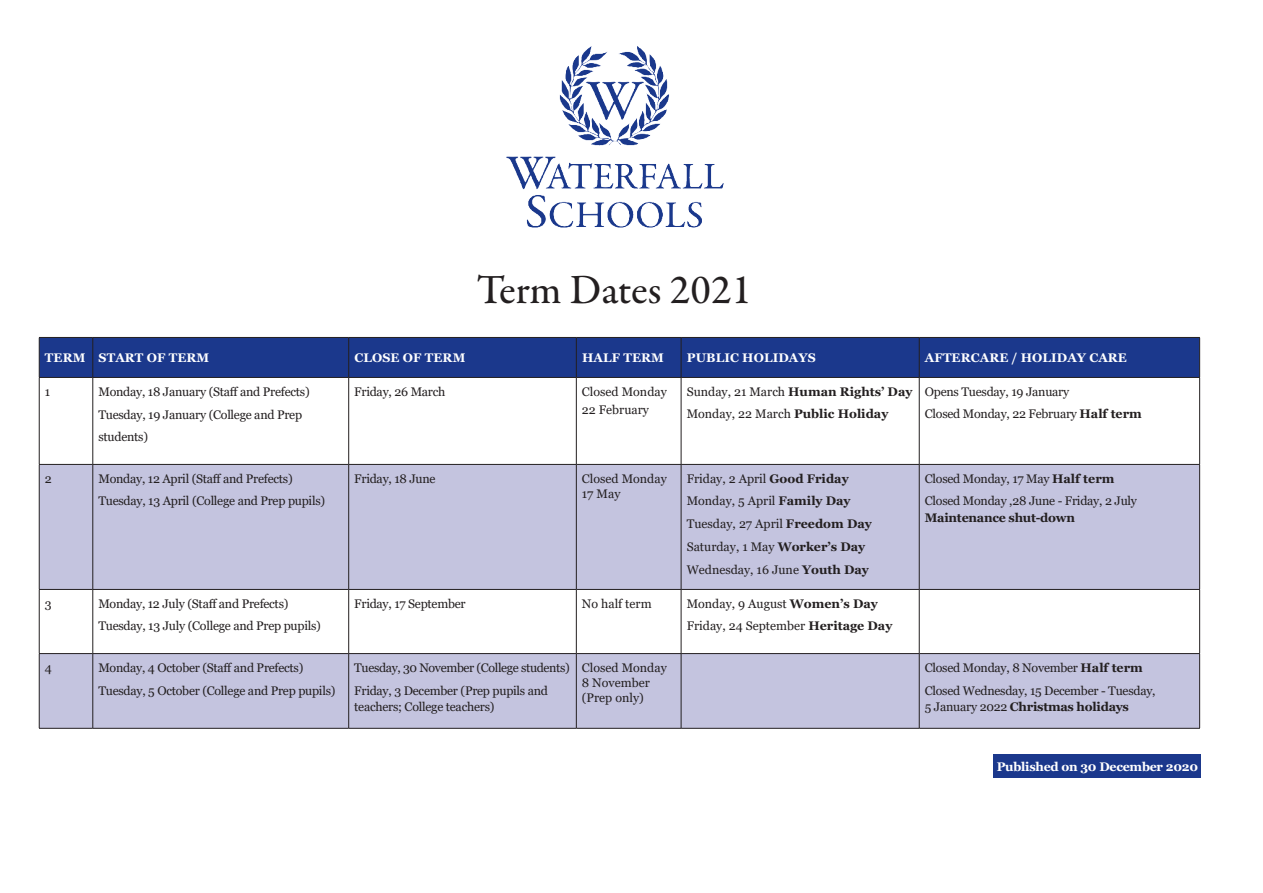
<style>
.page{position:relative;width:1263px;height:893px;background:#fff}
.page>*{position:absolute;margin:0;border:0;box-sizing:border-box;transform-origin:0 0}
.t1{font:500 42px "Garamond Premr Pro";letter-spacing:-.005em;color:#231f20}
.t2{font:12.45px/22.8px "Georgia";letter-spacing:-.02em;color:#231f20}
.t3{font:12.45px/22.8px "Georgia";color:#231f20}
.t4{font:700 12.45px "Georgia";letter-spacing:.01em;color:#fff}
.t5{font:700 12.45px "Georgia";letter-spacing:-.02em;color:#231f20}
.t6{font:700 12.45px "Georgia";letter-spacing:-.02em;color:#fff}
.s1{font-weight:700}
.s2{font-weight:400}
</style>
<div class="page">
<div style="left:40px;top:338px;width:1159px;height:39px;background:#1b388c"></div>
<svg style="left:40px;top:465px;width:1159px;height:263px;fill:#c4c4df"></svg>
<hr style="left:39px;top:337px;width:54px;height:1px;background:#231f20">
<hr style="left:39px;top:338px;width:1px;height:39px;background:#231f20">
<hr style="left:93px;top:337px;width:256px;height:1px;background:#231f20">
<hr style="left:93px;top:338px;width:1px;height:39px;background:#231f20">
<hr style="left:349px;top:337px;width:227px;height:1px;background:#231f20">
<hr style="left:348px;top:338px;width:1px;height:39px;background:#231f20">
<hr style="left:576px;top:337px;width:105px;height:1px;background:#231f20">
<hr style="left:576px;top:338px;width:1px;height:39px;background:#231f20">
<hr style="left:681px;top:337px;width:238px;height:1px;background:#231f20">
<hr style="left:681px;top:338px;width:1px;height:39px;background:#231f20">
<hr style="left:919px;top:337px;width:281px;height:1px;background:#231f20">
<hr style="left:919px;top:338px;width:1px;height:39px;background:#231f20">
<hr style="left:1199px;top:338px;width:1px;height:39px;background:#231f20">
<hr style="left:39px;top:377px;width:54px;height:1px;background:#231f20">
<hr style="left:39px;top:378px;width:1px;height:86px;background:#231f20">
<hr style="left:93px;top:377px;width:256px;height:1px;background:#231f20">
<hr style="left:93px;top:378px;width:1px;height:86px;background:#231f20">
<hr style="left:349px;top:377px;width:227px;height:1px;background:#231f20">
<hr style="left:348px;top:378px;width:1px;height:86px;background:#231f20">
<hr style="left:576px;top:377px;width:105px;height:1px;background:#231f20">
<hr style="left:576px;top:378px;width:1px;height:86px;background:#231f20">
<hr style="left:681px;top:377px;width:238px;height:1px;background:#231f20">
<hr style="left:681px;top:378px;width:1px;height:86px;background:#231f20">
<hr style="left:919px;top:377px;width:281px;height:1px;background:#231f20">
<hr style="left:919px;top:378px;width:1px;height:86px;background:#231f20">
<hr style="left:1199px;top:378px;width:1px;height:86px;background:#231f20">
<hr style="left:39px;top:464px;width:54px;height:1px;background:#231f20">
<hr style="left:39px;top:465px;width:1px;height:124px;background:#231f20">
<hr style="left:93px;top:464px;width:256px;height:1px;background:#231f20">
<hr style="left:93px;top:465px;width:1px;height:124px;background:#231f20">
<hr style="left:349px;top:464px;width:227px;height:1px;background:#231f20">
<hr style="left:348px;top:465px;width:1px;height:124px;background:#231f20">
<hr style="left:576px;top:464px;width:105px;height:1px;background:#231f20">
<hr style="left:576px;top:465px;width:1px;height:124px;background:#231f20">
<hr style="left:681px;top:464px;width:238px;height:1px;background:#231f20">
<hr style="left:681px;top:465px;width:1px;height:124px;background:#231f20">
<hr style="left:919px;top:464px;width:281px;height:1px;background:#231f20">
<hr style="left:919px;top:465px;width:1px;height:124px;background:#231f20">
<hr style="left:1199px;top:465px;width:1px;height:124px;background:#231f20">
<hr style="left:39px;top:589px;width:54px;height:1px;background:#231f20">
<hr style="left:39px;top:590px;width:1px;height:63px;background:#231f20">
<hr style="left:93px;top:589px;width:256px;height:1px;background:#231f20">
<hr style="left:93px;top:590px;width:1px;height:63px;background:#231f20">
<hr style="left:349px;top:589px;width:227px;height:1px;background:#231f20">
<hr style="left:348px;top:590px;width:1px;height:63px;background:#231f20">
<hr style="left:576px;top:589px;width:105px;height:1px;background:#231f20">
<hr style="left:576px;top:590px;width:1px;height:63px;background:#231f20">
<hr style="left:681px;top:589px;width:238px;height:1px;background:#231f20">
<hr style="left:681px;top:590px;width:1px;height:63px;background:#231f20">
<hr style="left:919px;top:589px;width:281px;height:1px;background:#231f20">
<hr style="left:919px;top:590px;width:1px;height:63px;background:#231f20">
<hr style="left:1199px;top:590px;width:1px;height:63px;background:#231f20">
<hr style="left:39px;top:653px;width:54px;height:1px;background:#231f20">
<hr style="left:39px;top:654px;width:1px;height:74px;background:#231f20">
<hr style="left:93px;top:653px;width:256px;height:1px;background:#231f20">
<hr style="left:93px;top:654px;width:1px;height:74px;background:#231f20">
<hr style="left:349px;top:653px;width:227px;height:1px;background:#231f20">
<hr style="left:348px;top:654px;width:1px;height:74px;background:#231f20">
<hr style="left:576px;top:653px;width:105px;height:1px;background:#231f20">
<hr style="left:576px;top:654px;width:1px;height:74px;background:#231f20">
<hr style="left:681px;top:653px;width:238px;height:1px;background:#231f20">
<hr style="left:681px;top:654px;width:1px;height:74px;background:#231f20">
<hr style="left:919px;top:653px;width:281px;height:1px;background:#231f20">
<hr style="left:919px;top:654px;width:1px;height:74px;background:#231f20">
<hr style="left:1199px;top:654px;width:1px;height:74px;background:#231f20">
<hr style="left:39px;top:728px;width:54px;height:1px;background:#231f20">
<hr style="left:93px;top:728px;width:256px;height:1px;background:#231f20">
<hr style="left:349px;top:728px;width:227px;height:1px;background:#231f20">
<hr style="left:576px;top:728px;width:105px;height:1px;background:#231f20">
<hr style="left:681px;top:728px;width:238px;height:1px;background:#231f20">
<hr style="left:919px;top:728px;width:281px;height:1px;background:#231f20">
<img style="left:506px;top:46px;width:218px;height:182px">
<div style="left:993px;top:755px;width:208px;height:23px;background:#1b388c"></div>
<h1 class="t1" style="left:477px;top:265px;width:277px">Term Dates 2021</h1>
<p class="t4" style="left:45px;top:350px;width:166px">TERM START OF TERM</p>
<p class="t4" style="left:354px;top:350px;width:112px">CLOSE OF TERM</p>
<p class="t4" style="left:582px;top:350px;width:83px">HALF TERM</p>
<p class="t4" style="left:687px;top:350px;width:130px">PUBLIC HOLIDAYS</p>
<p class="t4" style="left:925px;top:350px;width:203px">AFTERCARE / HOLIDAY CARE</p>
<p class="t2" style="left:45px;top:380px;width:7px">1</p>
<p class="t2" style="left:98px;top:380px;width:213px">Monday, 18 January (Staff and Prefects)<br>Tuesday, 19 January (College and Prep students)</p>
<p class="t2" style="left:354px;top:380px;width:93px">Friday, 26 March</p>
<p class="t3" style="left:582px;top:382px;width:86px;line-height:18.6px">Closed Monday<br>22 February</p>
<p class="t3" style="left:687px;top:380px;width:227px">Sunday, 21 March <span class="s1">Human Rights’ Day<br></span>Monday, 22 March <span class="s1">Public Holiday</span></p>
<p class="t2" style="left:925px;top:380px;width:218px">Opens Tuesday, 19 January<br>Closed Monday, 22 February <span class="s1">Half term</span></p>
<p class="t2" style="left:45px;top:467px;width:8px">2</p>
<p class="t2" style="left:98px;top:467px;width:228px">Monday, 12 April (Staff and Prefects)<br>Tuesday, 13 April (College and Prep pupils)</p>
<p class="t2" style="left:354px;top:467px;width:83px">Friday, 18 June</p>
<p class="t3" style="left:582px;top:471px;width:86px;line-height:15px">Closed Monday<br>17 May</p>
<p class="t3" style="left:687px;top:467px;width:187px">Friday, 2 April <span class="s1">Good Friday<br></span>Monday, 5 April <span class="s1">Family Day<br></span>Tuesday, 27 April <span class="s1">Freedom Day<br></span>Saturday, 1 May <span class="s1">Worker’s Day<br></span>Wednesday, 16 June <span class="s1">Youth Day</span></p>
<p class="t2" style="left:925px;top:467px;width:214px">Closed Monday, 17 May <span class="s1">Half term<br></span>Closed Monday ,28 June - Friday, 2 July</p>
<p class="t5" style="left:925px;top:510px;width:152px">Maintenance shut-down</p>
<p class="t2" style="left:45px;top:592px;width:8px">3</p>
<p class="t2" style="left:98px;top:592px;width:224px">Monday, 12 July (Staff and Prefects)<br>Tuesday, 13 July (College and Prep pupils)</p>
<p class="t2" style="left:354px;top:592px;width:113px">Friday, 17 September</p>
<p class="t3" style="left:582px;top:592px;width:71px">No half term</p>
<p class="t3" style="left:687px;top:592px;width:207px">Monday, 9 August <span class="s1">Women’s Day<br></span>Friday, 24 September <span class="s1">Heritage Day</span></p>
<p class="t2" style="left:45px;top:656px;width:9px">4</p>
<p class="t2" style="left:98px;top:656px;width:239px">Monday, 4 October (Staff and Prefects)<br>Tuesday, 5 October (College and Prep pupils)</p>
<p class="t2" style="left:354px;top:656px;width:217px">Tuesday, 30 November (College students)<br>Friday, 3 December (Prep pupils and</p>
<p class="t2" style="left:354px;top:696px;width:142px">teachers; College teachers)</p>
<p class="t3" style="left:582px;top:660px;width:86px;line-height:15px">Closed Monday<br>8 November (Prep only)</p>
<p class="t2" style="left:925px;top:656px;width:232px">Closed Monday, 8 November <span class="s1">Half term<br></span>Closed Wednesday, 15 December - Tuesday,</p>
<p class="t5" style="left:925px;top:699px;width:206px"><span class="s2">5 January 2022</span> Christmas holidays</p>
<p class="t6" style="left:997px;top:759px;width:203px">Published on 30 December 2020</p>
</div>
